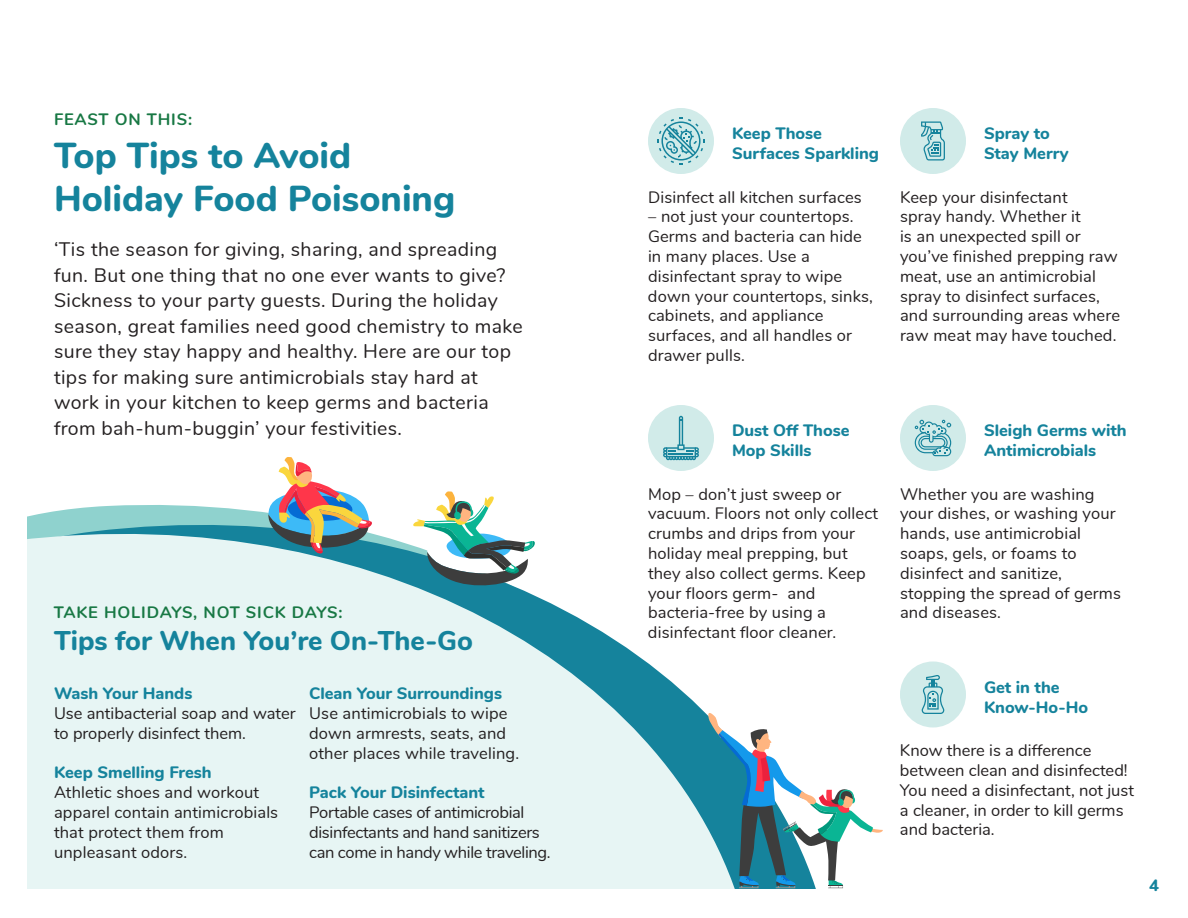
<style>
.page{position:relative;width:1188px;height:918px;background:#fff}
.page>*{position:absolute;margin:0;border:0;box-sizing:border-box;transform-origin:0 0}
.t1{font:800 36px "Nunito";color:#15839c}
.t2{font:800 27px "Nunito";color:#15839c}
.t3{font:19.5px/25.5px "Nunito";letter-spacing:.02em;color:#231f20}
.t4{font:16.5px/19.8px "Nunito";letter-spacing:.01em;color:#231f20}
.t5{font:800 16.5px/19.8px "Nunito";color:#15839c}
.t6{font:16.5px/19.8px "Nunito";letter-spacing:-.02em;color:#231f20}
.t7{font:700 16.5px "Nunito";letter-spacing:.05em;color:#187844}
</style>
<div class="page">
<svg style="left:27px;top:505px;width:680px;height:383px;background:#d6eced"></svg>
<div style="left:648px;top:108px;width:66px;height:66px;background:#d1ebe9;border-radius:50%"></div>
<svg style="left:658px;top:118px;width:46px;height:46px"></svg>
<div style="left:900px;top:108px;width:66px;height:66px;background:#d1ebe9;border-radius:50%"></div>
<svg style="left:921px;top:121px;width:24px;height:39px"></svg>
<div style="left:648px;top:405px;width:66px;height:66px;background:#d1ebe9;border-radius:50%"></div>
<svg style="left:663px;top:416px;width:36px;height:44px"></svg>
<div style="left:900px;top:405px;width:66px;height:66px;background:#d1ebe9;border-radius:50%"></div>
<svg style="left:915px;top:420px;width:36px;height:36px"></svg>
<div style="left:900px;top:662px;width:66px;height:66px;background:#d1ebe9;border-radius:50%"></div>
<svg style="left:922px;top:675px;width:22px;height:39px"></svg>
<svg style="left:411px;top:491px;width:124px;height:99px"></svg>
<svg style="left:268px;top:457px;width:104px;height:97px"></svg>
<svg style="left:707px;top:713px;width:176px;height:175px"></svg>
<p class="t7" style="left:54px;top:107px;width:140px">FEAST ON THIS:</p>
<p class="t1" style="left:54px;top:129px;width:299px">Top Tips to Avoid</p>
<p class="t1" style="left:54px;top:172px;width:403px">Holiday Food Poisoning</p>
<p class="t3" style="left:54px;top:236px;width:470px">‘Tis the season for giving, sharing, and spreading fun. But one thing that no one ever wants to give?<br>Sickness to your party guests. During the holiday season, great families need good chemistry to make sure they stay happy and healthy. Here are our top tips for making sure antimicrobials stay hard at work in your kitchen to keep germs and bacteria from bah-hum-buggin’ your festivities.</p>
<p class="t7" style="left:54px;top:600px;width:290px">TAKE HOLIDAYS, NOT SICK DAYS:</p>
<p class="t2" style="left:54px;top:621px;width:421px">Tips for When You’re On-The-Go</p>
<p class="t5" style="left:54px;top:683px;width:140px">Wash Your Hands</p>
<p class="t4" style="left:54px;top:702px;width:243px">Use antibacterial soap and water to properly disinfect them.</p>
<p class="t5" style="left:54px;top:762px;width:159px">Keep Smelling Fresh</p>
<p class="t4" style="left:54px;top:782px;width:226px">Athletic shoes and workout apparel contain antimicrobials that protect them from unpleasant odors.</p>
<p class="t5" style="left:309px;top:683px;width:194px">Clean Your Surroundings</p>
<p class="t4" style="left:309px;top:702px;width:212px">Use antimicrobials to wipe down armrests, seats, and other places while traveling.</p>
<p class="t5" style="left:309px;top:782px;width:177px">Pack Your Disinfectant</p>
<p class="t6" style="left:309px;top:801px;width:243px">Portable cases of antimicrobial disinfectants and hand sanitizers can come in handy while traveling.</p>
<p class="t5" style="left:732px;top:123px;width:149px">Keep Those<br>Surfaces Sparkling</p>
<p class="t4" style="left:648px;top:186px;width:215px">Disinfect all kitchen surfaces</p>
<p class="t4" style="left:648px;top:206px;width:227px">– not just your countertops.<br>Germs and bacteria can hide in many places. Use a disinfectant spray to wipe down your countertops, sinks, cabinets, and appliance surfaces, and all handles or drawer pulls.</p>
<p class="t5" style="left:984px;top:123px;width:86px">Spray to<br>Stay Merry</p>
<p class="t4" style="left:900px;top:186px;width:222px">Keep your disinfectant<br>spray handy. Whether it<br>is an unexpected spill or you’ve finished prepping raw meat, use an antimicrobial spray to disinfect surfaces, and surrounding areas where raw meat may have touched.</p>
<p class="t5" style="left:732px;top:420px;width:119px">Dust Off Those<br>Mop Skills</p>
<p class="t4" style="left:648px;top:483px;width:232px">Mop – don’t just sweep or vacuum. Floors not only collect crumbs and drips from your holiday meal prepping, but they also collect germs. Keep your floors germ- and bacteria-free by using a disinfectant floor cleaner.</p>
<p class="t5" style="left:984px;top:420px;width:144px">Sleigh Germs with<br>Antimicrobials</p>
<p class="t4" style="left:900px;top:483px;width:223px">Whether you are washing your dishes, or washing your hands, use antimicrobial soaps, gels, or foams to disinfect and sanitize, stopping the spread of germs and diseases.</p>
<p class="t5" style="left:984px;top:676px;width:77px">Get in the</p>
<p class="t5" style="left:984px;top:696px;width:106px">Know-Ho-Ho</p>
<p class="t4" style="left:900px;top:740px;width:235px">Know there is a difference between clean and disinfected!<br>You need a disinfectant, not just a cleaner, in order to kill germs and bacteria.</p>
<p class="t5" style="left:1149px;top:874px;width:11px">4</p>
</div>
